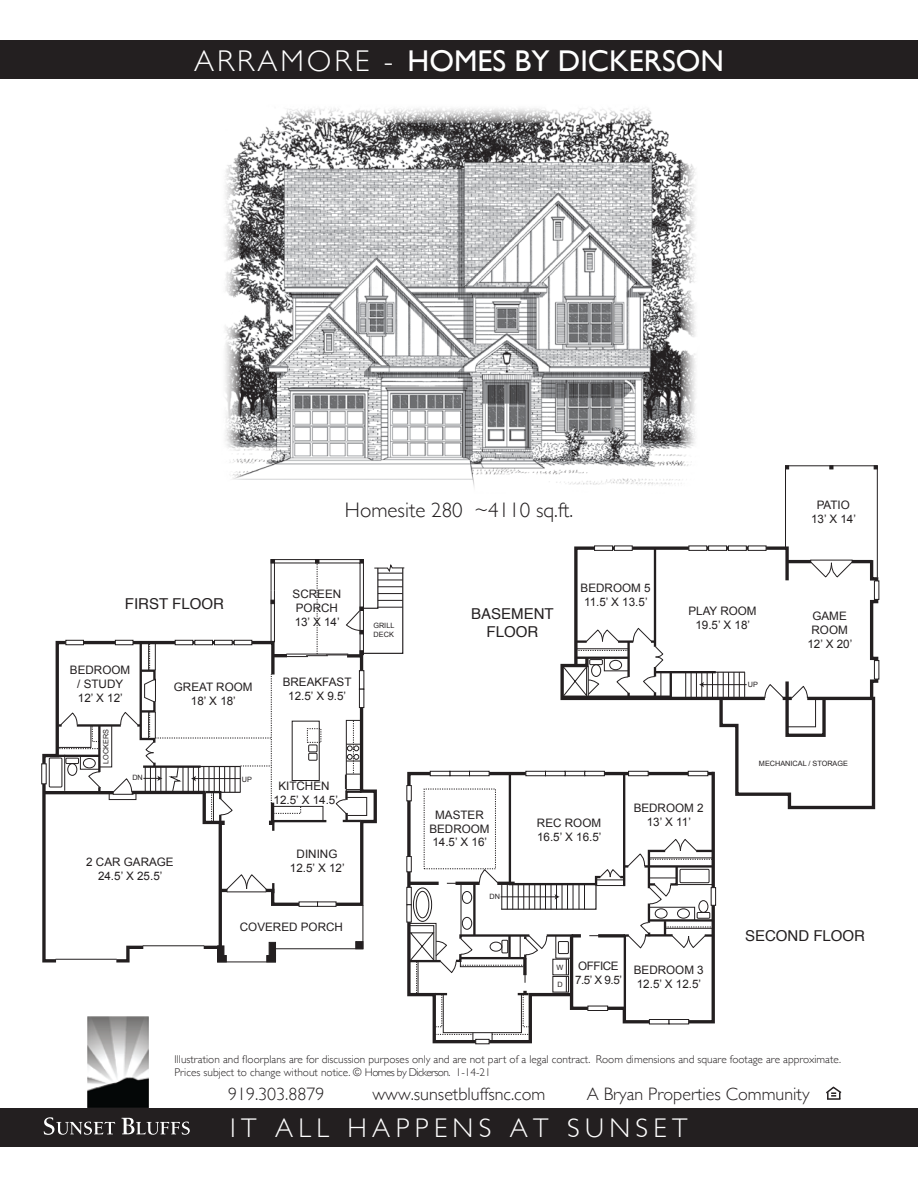
<style>
.page{position:relative;width:918px;height:1188px;background:#fff}
.page>*{position:absolute;margin:0;border:0;box-sizing:border-box;transform-origin:0 0}
.t1{font:30px "Gill Sans";color:#fff}
.t2{font:300 27px "Gill Sans";letter-spacing:.2em;color:#fff}
.t3{font:300 21px "Gill Sans";color:#231f20}
.t4{font:300 18px "Gill Sans";color:#231f20}
.t5{font:15px/18px "Helvetica";color:#231f20;text-align:center}
.t6{font:11.7px/14px "Arial";color:#231f20;text-align:center}
.t7{font:300 11.25px/13.5px "Gill Sans";color:#231f20}
.t8{font:7.35px/8.7px "Arial";color:#231f20}
.s1{font-weight:300}
</style>
<div class="page">
<img style="left:242px;top:124px;width:437px;height:341px">
<div style="left:0;top:1108px;width:918px;height:39px;background:#231f20"></div>
<svg style="left:826px;top:1086px;width:16px;height:14px"></svg>
<img style="left:87px;top:1027px;width:62px;height:80px">
<svg style="left:44px;top:1117px;width:71px;height:18px"></svg>
<svg style="left:122px;top:1118px;width:68px;height:17px"></svg>
<div style="left:181px;top:63px;width:559px;height:471px;border:60px solid #fff"></div>
<div style="left:0;top:40px;width:918px;height:39px;background:#231f20"></div>
<svg style="left:432px;top:1027px;width:100px;height:18px"></svg>
<div style="left:443px;top:994px;width:79px;height:39px;border:1px solid #231f20"></div>
<svg style="left:475px;top:1039px;width:14px;height:5px"></svg>
<svg style="left:435px;top:1033px;width:39px;height:8px"></svg>
<svg style="left:492px;top:1033px;width:38px;height:8px"></svg>
<svg style="left:41px;top:640px;width:16px;height:323px"></svg>
<hr style="left:43px;top:791px;width:71px;height:3px;background:#231f20">
<hr style="left:56px;top:959px;width:61px;height:1px;background:#231f20">
<div style="left:49px;top:758px;width:13px;height:29px;border:1px solid #231f20"></div>
<svg style="left:41px;top:764px;width:5px;height:20px"></svg>
<svg style="left:57px;top:465px;width:823px;height:562px"></svg>
<h1 class="t1" style="left:194px;top:43px;width:531px"><span class="s1">ARRAMORE -</span> HOMES BY DICKERSON</h1>
<p class="t5" style="left:125px;top:595px;width:100px">FIRST FLOOR</p>
<p class="t6" style="left:70px;top:663px;width:62px">BEDROOM / STUDY<br>12’ X 12’</p>
<p class="t6" style="left:174px;top:680px;width:80px">GREAT ROOM<br>18’ X 18’</p>
<h3 class="t3" style="left:345px;top:493px;width:230px">Homesite 280 ~4110 sq.ft.</h3>
<p class="t6" style="left:293px;top:587px;width:50px;text-align:left">SCREEN<br>PORCH<br>13’ X 14’</p>
<p class="t6" style="left:283px;top:675px;width:70px">BREAKFAST<br>12.5’ X 9.5’</p>
<p class="t8" style="left:373px;top:621px;width:23px">GRILL<br>DECK</p>
<p class="t5" style="left:471px;top:606px;width:84px">BASEMENT<br>FLOOR</p>
<p class="t6" style="left:581px;top:581px;width:72px;text-align:left">BEDROOM 5<br>11.5’ X 13.5’</p>
<p class="t6" style="left:688px;top:604px;width:70px">PLAY ROOM<br>19.5’ X 18’</p>
<p class="t8" style="left:748px;top:680px;width:12px">UP</p>
<p class="t6" style="left:811px;top:498px;width:46px">PATIO<br>13’ X 14’</p>
<p class="t6" style="left:807px;top:609px;width:46px">GAME<br>ROOM<br>12’ X 20’</p>
<p class="t8" style="left:102px;top:764px;width:36px;rotate:-90deg">LOCKERS</p>
<p class="t8" style="left:132px;top:773px;width:12px">DN</p>
<p class="t8" style="left:242px;top:775px;width:12px">UP</p>
<p class="t6" style="left:86px;top:855px;width:89px">2 CAR GARAGE<br>24.5’ X 25.5’</p>
<p class="t6" style="left:274px;top:779px;width:66px">KITCHEN<br>12.5’ X 14.5’</p>
<p class="t6" style="left:290px;top:847px;width:56px">DINING<br>12.5’ X 12’</p>
<p class="t6" style="left:240px;top:920px;width:105px">COVERED PORCH</p>
<p class="t6" style="left:429px;top:808px;width:62px">MASTER<br>BEDROOM<br>14.5’ X 16’</p>
<p class="t8" style="left:489px;top:892px;width:12px">DN</p>
<p class="t6" style="left:634px;top:801px;width:72px">BEDROOM 2</p>
<p class="t6" style="left:537px;top:816px;width:66px">REC ROOM</p>
<p class="t6" style="left:647px;top:815px;width:46px">13’ X 11’</p>
<p class="t6" style="left:537px;top:830px;width:66px">16.5’ X 16.5’</p>
<p class="t8" style="left:557px;top:963px;width:8px">W</p>
<p class="t8" style="left:557px;top:980px;width:7px">D</p>
<p class="t6" style="left:575px;top:959px;width:48px;text-align:left">OFFICE<br>7.5’ X 9.5’</p>
<p class="t6" style="left:634px;top:963px;width:72px;text-align:left">BEDROOM 3<br>12.5’ X 12.5’</p>
<p class="t8" style="left:759px;top:759px;width:91px">MECHANICAL / STORAGE</p>
<p class="t5" style="left:745px;top:927px;width:122px">SECOND FLOOR</p>
<p class="t7" style="left:174px;top:1052px;width:668px">Illustration and floorplans are for discussion purposes only and are not part of a legal contract. Room dimensions and square footage are approximate.<br>Prices subject to change without notice. © Homes by Dickerson. 1-14-21</p>
<h2 class="t2" style="left:230px;top:1107px;width:459px">IT ALL HAPPENS AT SUNSET</h2>
<h3 class="t4" style="left:228px;top:1080px;width:98px">919.303.8879</h3>
<h3 class="t4" style="left:373px;top:1080px;width:174px">www.sunsetbluffsnc.com</h3>
<h3 class="t4" style="left:587px;top:1080px;width:224px">A Bryan Properties Community</h3>
</div>
